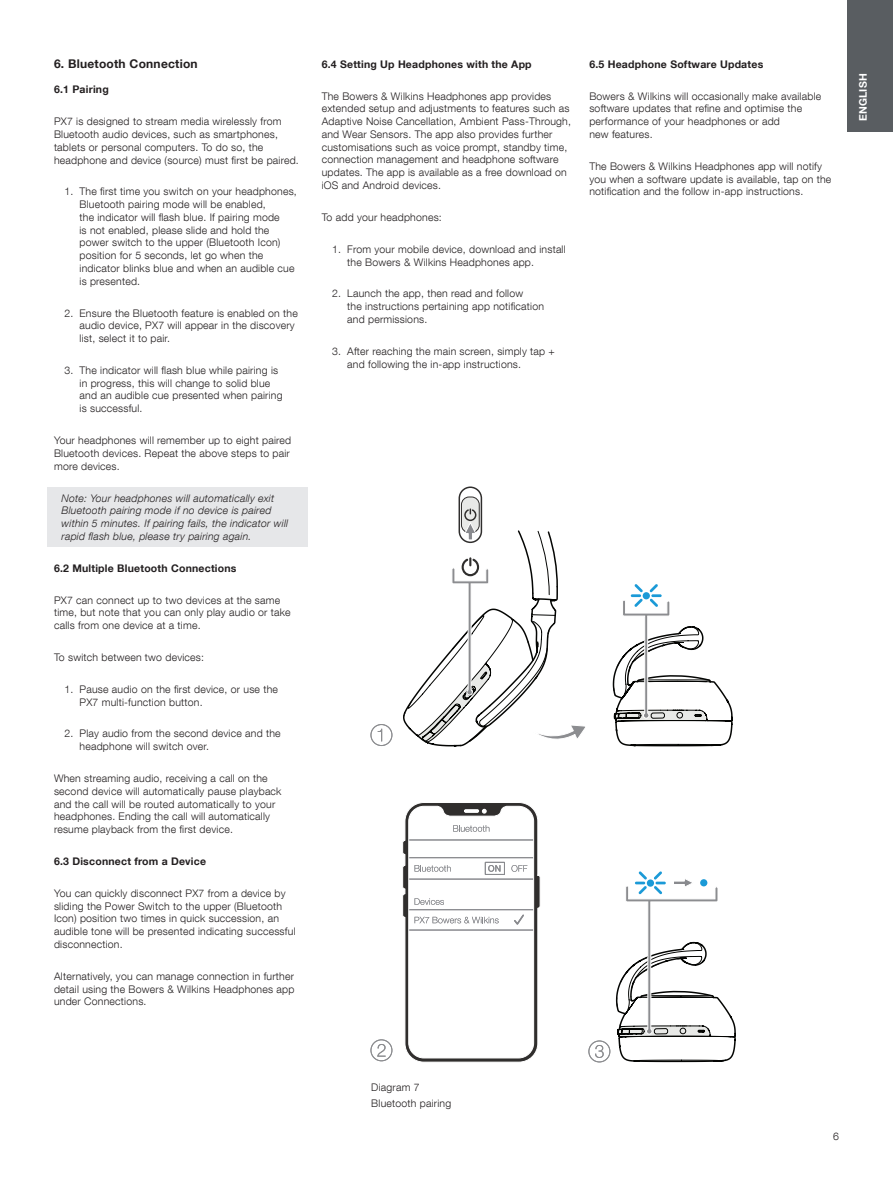
<style>
.page{position:relative;width:893px;height:1191px;background:#fff}
.page>*{position:absolute;margin:0;border:0;box-sizing:border-box;transform-origin:0 0}
.t1{font:700 12px "Helvetica Neue LT Com";letter-spacing:.02em;color:#231f20}
.t2{font:300 10.5px/12.8px "Helvetica Neue LT Com";letter-spacing:.02em;color:#231f20}
.t3{font:italic 300 10.5px/12.8px "Helvetica Neue LT Com";letter-spacing:.02em;color:#231f20}
.t4{font:700 10.5px "Helvetica Neue LT Com";letter-spacing:.02em;color:#231f20}
.t5{font:700 10.5px "Helvetica Neue LT Com";letter-spacing:.02em;color:#fff}
</style>
<div class="page">
<div style="left:847px;top:0;width:46px;height:132px;background:#595d61"></div>
<div style="left:48px;top:487px;width:260px;height:60px;background:#e6e7e9"></div>
<div style="left:459px;top:486px;width:23px;height:57px;border:2px solid #302e2d;border-radius:11px"></div>
<div style="left:461px;top:497px;width:18px;height:35px;background:#e8e9e7;border-radius:8px"></div>
<div style="left:461px;top:496px;width:19px;height:37px;border:1px solid #302e2d;border-radius:8px"></div>
<svg style="left:370px;top:508px;width:366px;height:554px"></svg>
<p class="t1" style="left:54px;top:56px;width:145px">6. Bluetooth Connection</p>
<p class="t4" style="left:54px;top:83px;width:56px">6.1 Pairing</p>
<p class="t2" style="left:54px;top:115px;width:246px">PX7 is designed to stream media wirelessly from Bluetooth audio devices, such as smartphones, tablets or personal computers. To do so, the headphone and device (source) must first be paired.</p>
<p class="t2" style="left:80px;top:185px;width:219px;text-indent:-15px">1. The first time you switch on your headphones, Bluetooth pairing mode will be enabled,<br>the indicator will flash blue. If pairing mode<br>is not enabled, please slide and hold the power switch to the upper (Bluetooth Icon) position for 5 seconds, let go when the indicator blinks blue and when an audible cue is presented.</p>
<p class="t2" style="left:80px;top:306px;width:220px;text-indent:-15px">2. Ensure the Bluetooth feature is enabled on the audio device, PX7 will appear in the discovery list, select it to pair.</p>
<p class="t2" style="left:80px;top:363px;width:205px;text-indent:-15px">3. The indicator will flash blue while pairing is in progress, this will change to solid blue and an audible cue presented when pairing is successful.</p>
<p class="t2" style="left:54px;top:434px;width:239px">Your headphones will remember up to eight paired<br>Bluetooth devices. Repeat the above steps to pair more devices.</p>
<p class="t3" style="left:62px;top:491px;width:228px">Note: Your headphones will automatically exit Bluetooth pairing mode if no device is paired within 5 minutes. If pairing fails, the indicator will rapid flash blue, please try pairing again.</p>
<p class="t4" style="left:54px;top:561px;width:184px">6.2 Multiple Bluetooth Connections</p>
<p class="t2" style="left:54px;top:593px;width:238px">PX7 can connect up to two devices at the same time, but note that you can only play audio or take calls from one device at a time.</p>
<p class="t2" style="left:54px;top:650px;width:152px">To switch between two devices:</p>
<p class="t2" style="left:80px;top:682px;width:200px;text-indent:-15px">1. Pause audio on the first device, or use the<br>PX7 multi-function button.</p>
<p class="t2" style="left:80px;top:727px;width:203px;text-indent:-15px">2. Play audio from the second device and the headphone will switch over.</p>
<p class="t2" style="left:54px;top:771px;width:229px">When streaming audio, receiving a call on the second device will automatically pause playback and the call will be routed automatically to your headphones. Ending the call will automatically resume playback from the first device.</p>
<p class="t4" style="left:54px;top:854px;width:154px">6.3 Disconnect from a Device</p>
<p class="t2" style="left:54px;top:886px;width:243px">You can quickly disconnect PX7 from a device by sliding the Power Switch to the upper (Bluetooth Icon) position two times in quick succession, an audible tone will be presented indicating successful disconnection.</p>
<p class="t2" style="left:54px;top:969px;width:242px;text-align:justify">Alternatively, you can manage connection in further detail using the Bowers &amp; Wilkins Headphones app under Connections.</p>
<p class="t4" style="left:322px;top:57px;width:212px">6.4 Setting Up Headphones with the App</p>
<p class="t2" style="left:322px;top:89px;width:251px">The Bowers &amp; Wilkins Headphones app provides extended setup and adjustments to features such as Adaptive Noise Cancellation, Ambient Pass-Through, and Wear Sensors. The app also provides further customisations such as voice prompt, standby time, connection management and headphone software updates. The app is available as a free download on iOS and Android devices.</p>
<p class="t2" style="left:322px;top:210px;width:122px">To add your headphones:</p>
<p class="t2" style="left:347px;top:242px;width:220px;text-indent:-15px">1. From your mobile device, download and install the Bowers &amp; Wilkins Headphones app.</p>
<p class="t2" style="left:347px;top:287px;width:198px;text-indent:-15px">2. Launch the app, then read and follow<br>the instructions pertaining app notification and permissions.</p>
<p class="t2" style="left:347px;top:344px;width:209px;text-indent:-15px">3. After reaching the main screen, simply tap + and following the in-app instructions.</p>
<p class="t4" style="left:589px;top:57px;width:175px">6.5 Headphone Software Updates</p>
<p class="t2" style="left:589px;top:89px;width:233px">Bowers &amp; Wilkins will occasionally make available software updates that refine and optimise the performance of your headphones or add<br>new features.</p>
<p class="t2" style="left:589px;top:159px;width:243px">The Bowers &amp; Wilkins Headphones app will notify you when a software update is available, tap on the notification and the follow in-app instructions.</p>
<p class="t5" style="left:856px;top:121px;width:49px;rotate:-90deg">ENGLISH</p>
<p class="t2" style="left:371px;top:1078px;width:81px;line-height:16.5px">Diagram 7<br>Bluetooth pairing</p>
<p class="t2" style="left:833px;top:1130px;width:7px">6</p>
</div>
